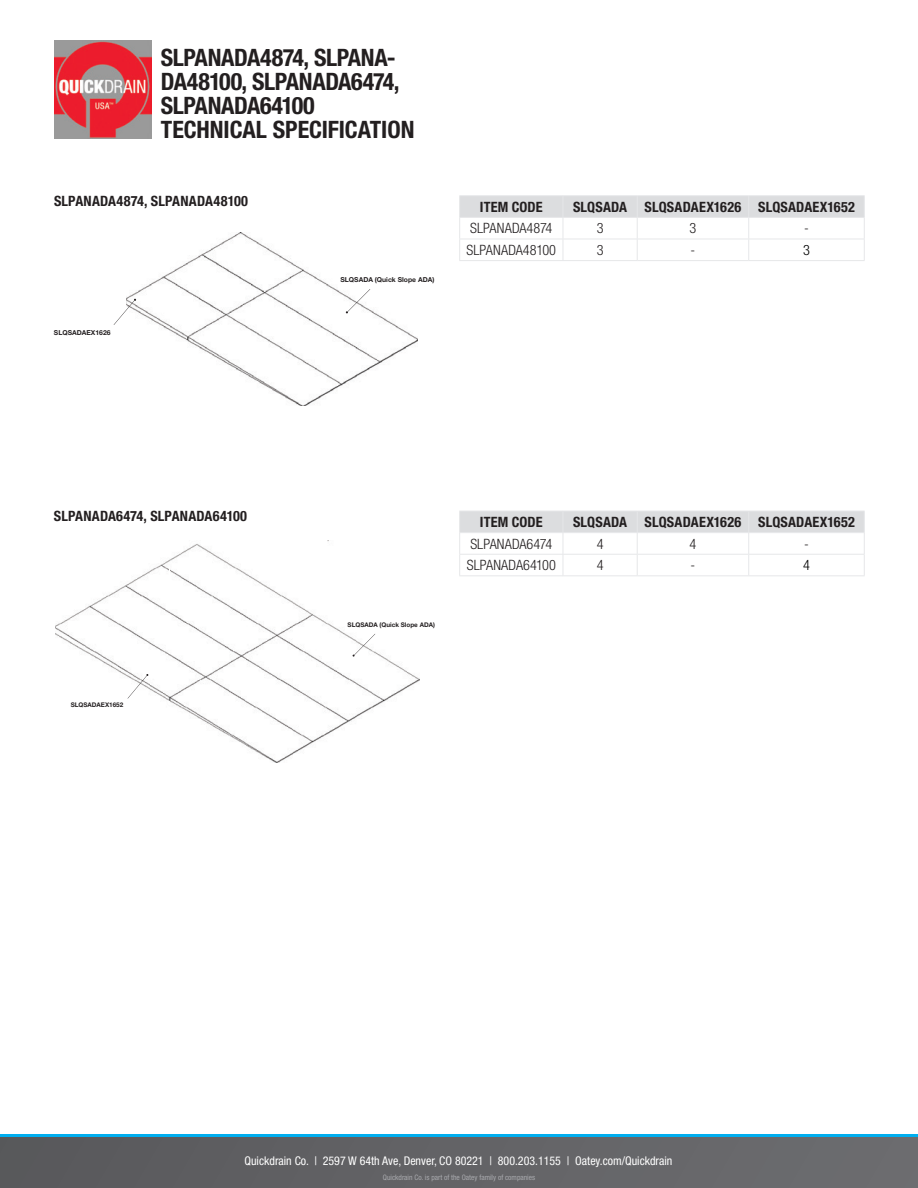
<style>
.page{position:relative;width:918px;height:1188px;background:#fff}
.page>*{position:absolute;margin:0;border:0;box-sizing:border-box;transform-origin:0 0}
.t1{font:700 condensed 24px/24px "Helvetica Neue LT Std";letter-spacing:-.01em;color:#231f20}
.Copy{font:700 condensed 14.25px "Helvetica Neue LT Std";letter-spacing:.015em;color:#231f20}
.chart{font:300 condensed 14.25px "Helvetica Neue LT Std";letter-spacing:.005em;color:#231f20}
.chart-2{font:300 condensed 14.25px "Helvetica Neue LT Std";color:#000}
.t2{font:condensed 12px "Helvetica Neue LT Std";color:#fff}
.t3{font:condensed 7.5px "Helvetica Neue LT Std";color:#a8a9ad}
.t4{font:700 6.75px "Helvetica Neue LT Std";color:#231f20}
.t5{font:700 6.45px "Helvetica Neue LT Std";color:#231f20}
</style>
<div class="page">
<svg style="left:0;top:1137px;width:918px;height:51px;background:#626265"></svg>
<hr style="left:0;top:1134px;width:918px;height:3px;background:#00aeef">
<img style="left:54px;top:40px;width:98px;height:98px">
<hr style="left:459px;top:195px;width:104px;height:1px;background:#e6e7e9">
<hr style="left:563px;top:195px;width:74px;height:1px;background:#e6e7e9">
<hr style="left:637px;top:195px;width:112px;height:1px;background:#e6e7e9">
<hr style="left:749px;top:195px;width:116px;height:1px;background:#e6e7e9">
<svg style="left:459px;top:196px;width:406px;height:65px"></svg>
<hr style="left:637px;top:217px;width:112px;height:1px;background:#e6e7e9">
<hr style="left:749px;top:217px;width:116px;height:1px;background:#e6e7e9">
<svg style="left:459px;top:511px;width:406px;height:65px"></svg>
<hr style="left:637px;top:532px;width:112px;height:1px;background:#e6e7e9">
<hr style="left:749px;top:532px;width:116px;height:1px;background:#e6e7e9">
<img style="left:55px;top:544px;width:364px;height:218px">
<svg style="left:128px;top:674px;width:20px;height:25px"></svg>
<svg style="left:352px;top:634px;width:23px;height:23px"></svg>
<img style="left:126px;top:233px;width:292px;height:173px">
<svg style="left:114px;top:299px;width:22px;height:26px"></svg>
<svg style="left:346px;top:289px;width:24px;height:24px"></svg>
<p class="t1" style="left:161px;top:45px;width:240px">SLPANADA4874, SLPANA-<br>DA48100, SLPANADA6474,<br>SLPANADA64100</p>
<p class="t1" style="left:161px;top:117px;width:255px">TECHNICAL SPECIFICATION</p>
<p class="Copy" style="left:54px;top:192px;width:196px">SLPANADA4874, SLPANADA48100</p>
<p class="t4" style="left:54px;top:328px;width:58px">SLQSADAEX1626</p>
<p class="t4" style="left:340px;top:276px;width:95px">SLQSADA (Quick Slope ADA)</p>
<p class="Copy" style="left:480px;top:198px;width:64px">ITEM CODE</p>
<p class="Copy" style="left:573px;top:198px;width:56px">SLQSADA</p>
<p class="Copy" style="left:645px;top:198px;width:98px">SLQSADAEX1626</p>
<p class="Copy" style="left:758px;top:198px;width:98px">SLQSADAEX1652</p>
<p class="chart" style="left:470px;top:220px;width:84px">SLPANADA4874</p>
<p class="chart" style="left:597px;top:220px;width:8px">3</p>
<p class="chart" style="left:690px;top:220px;width:8px">3</p>
<p class="chart" style="left:804px;top:220px;width:6px">-</p>
<p class="chart" style="left:467px;top:242px;width:91px">SLPANADA48100</p>
<p class="chart" style="left:597px;top:242px;width:8px">3</p>
<p class="chart" style="left:691px;top:242px;width:6px">-</p>
<p class="chart-2" style="left:803px;top:242px;width:8px">3</p>
<p class="Copy" style="left:54px;top:507px;width:195px">SLPANADA6474, SLPANADA64100</p>
<p class="t5" style="left:71px;top:701px;width:54px">SLQSADAEX1652</p>
<p class="t5" style="left:348px;top:621px;width:89px">SLQSADA (Quick Slope ADA)</p>
<p class="Copy" style="left:480px;top:513px;width:64px">ITEM CODE</p>
<p class="Copy" style="left:573px;top:513px;width:56px">SLQSADA</p>
<p class="Copy" style="left:645px;top:513px;width:98px">SLQSADAEX1626</p>
<p class="Copy" style="left:758px;top:513px;width:98px">SLQSADAEX1652</p>
<p class="chart" style="left:470px;top:535px;width:83px">SLPANADA6474</p>
<p class="chart" style="left:597px;top:535px;width:8px">4</p>
<p class="chart" style="left:690px;top:535px;width:8px">4</p>
<p class="chart" style="left:804px;top:535px;width:6px">-</p>
<p class="chart" style="left:467px;top:557px;width:91px">SLPANADA64100</p>
<p class="chart" style="left:597px;top:557px;width:8px">4</p>
<p class="chart" style="left:691px;top:557px;width:6px">-</p>
<p class="chart-2" style="left:803px;top:557px;width:8px">4</p>
<p class="t2" style="left:244px;top:1153px;width:430px">Quickdrain Co. | 2597 W 64th Ave, Denver, CO 80221 | 800.203.1155 | Oatey.com/Quickdrain</p>
<p class="t3" style="left:383px;top:1173px;width:154px">Quickdrain Co. is part of the Oatey family of companies</p>
</div>
